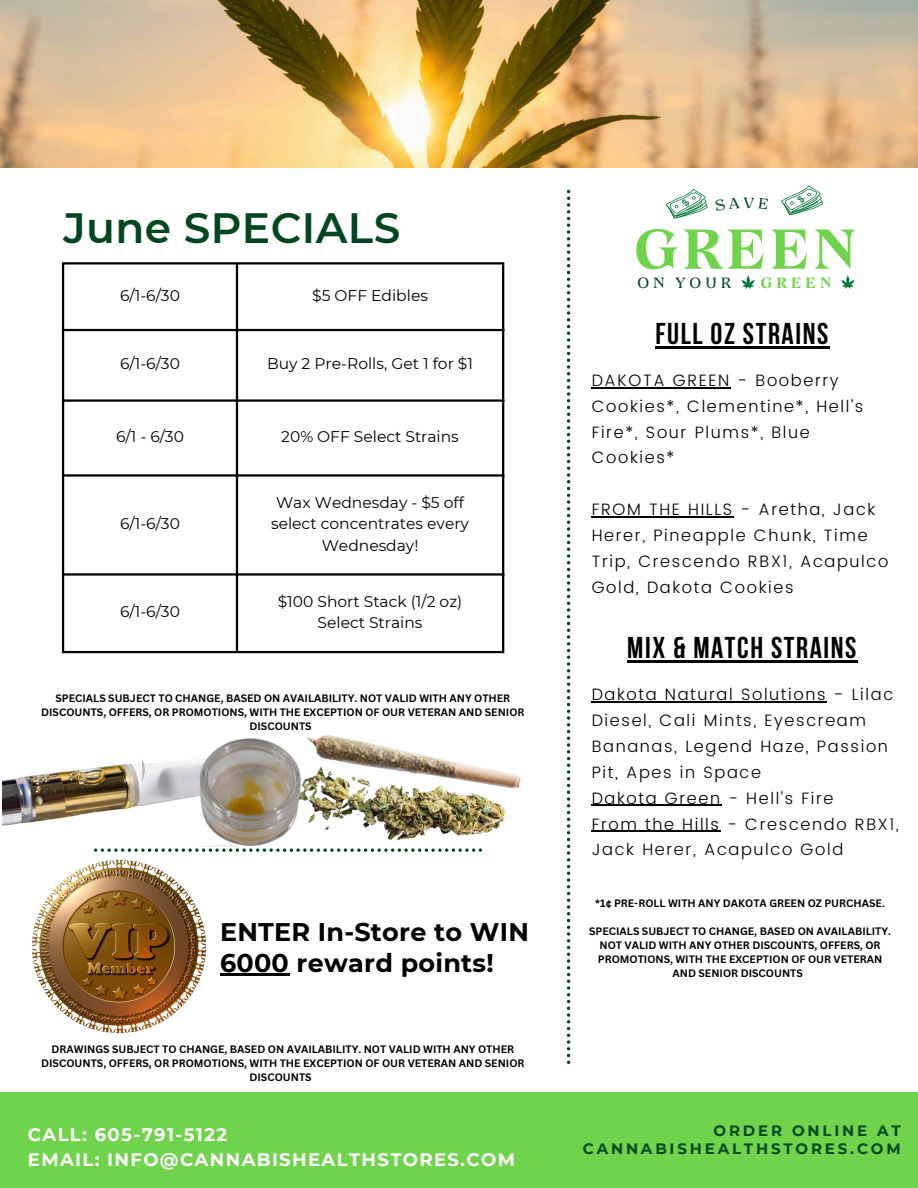
<style>
.page{position:relative;width:918px;height:1188px;background:#fff}
.page>*{position:absolute;margin:0;border:0;box-sizing:border-box;transform-origin:0 0}
.t1{font:55.95px "Grand Cru Bold S";letter-spacing:.03em;color:#6fd34b}
.t2{font:600 42.3px "Montserrat";letter-spacing:.01em;color:#00471f}
.t3{font:700 30px "Bebas Neue";letter-spacing:.055em;color:#000}
.t4{font:700 25.5px/30.3px "Montserrat";letter-spacing:.01em;color:#000}
.t5{font:700 18px/24.8px "Montserrat";letter-spacing:.075em;color:#fff}
.t6{font:300 16.5px/25.8px "Poppins";letter-spacing:.1em;color:#000}
.t7{font:15.45px/21.3px "Montserrat";color:#000;text-align:center}
.t8{font:700 15px "Montserrat";letter-spacing:.19em;color:#00471f}
.t9{font:14.85px "Grand Cru Regular S";letter-spacing:.23em;color:#00471f}
.t10{font:14.85px "Grand Cru Bold S";letter-spacing:.23em;color:#6fd34b}
.t11{font:700 10.5px/14px "Canva Sans";color:#000;text-align:center}
</style>
<div class="page">
<img style="left:0;top:0;width:918px;height:168px">
<svg style="left:567px;top:190px;width:3px;height:874px"></svg>
<div style="left:0;top:1092px;width:918px;height:96px;background:#6fd34b"></div>
<svg style="left:841px;top:275px;width:14px;height:14px"></svg>
<svg style="left:781px;top:185px;width:42px;height:30px"></svg>
<svg style="left:666px;top:189px;width:42px;height:30px"></svg>
<svg style="left:741px;top:275px;width:14px;height:14px"></svg>
<hr style="left:62px;top:265px;width:2px;height:386px;background:#000">
<hr style="left:236px;top:265px;width:2px;height:386px;background:#000">
<hr style="left:502px;top:265px;width:2px;height:386px;background:#000">
<hr style="left:62px;top:262px;width:442px;height:3px;background:#000">
<hr style="left:62px;top:329px;width:442px;height:2px;background:#000">
<hr style="left:62px;top:399px;width:442px;height:3px;background:#000">
<hr style="left:62px;top:474px;width:442px;height:3px;background:#000">
<hr style="left:62px;top:573px;width:442px;height:3px;background:#000">
<hr style="left:62px;top:651px;width:442px;height:2px;background:#000">
<svg style="left:94px;top:848px;width:388px;height:4px"></svg>
<img style="left:328px;top:735px;width:193px;height:105px">
<img style="left:2px;top:759px;width:141px;height:67px">
<img style="left:143px;top:735px;width:185px;height:117px">
<hr style="left:592px;top:387px;width:139px;height:1px;background:#000">
<hr style="left:592px;top:516px;width:142px;height:1px;background:#000">
<hr style="left:627px;top:660px;width:231px;height:3px;background:#000">
<hr style="left:592px;top:701px;width:235px;height:1px;background:#000">
<hr style="left:592px;top:805px;width:130px;height:1px;background:#000">
<hr style="left:592px;top:831px;width:129px;height:1px;background:#000">
<img style="left:32px;top:860px;width:174px;height:174px">
<hr style="left:220px;top:974px;width:69px;height:2px;background:#000">
<hr style="left:655px;top:346px;width:175px;height:3px;background:#000">
<p class="t2" style="left:64px;top:202px;width:338px">June SPECIALS</p>
<p class="t7" style="left:120px;top:284px;width:61px">6/1-6/30</p>
<p class="t7" style="left:312px;top:284px;width:117px">$5 OFF Edibles</p>
<p class="t7" style="left:120px;top:353px;width:61px">6/1-6/30</p>
<p class="t7" style="left:267px;top:353px;width:208px">Buy 2 Pre-Rolls, Get 1 for $1</p>
<p class="t7" style="left:116px;top:426px;width:69px">6/1 - 6/30</p>
<p class="t7" style="left:281px;top:426px;width:179px">20% OFF Select Strains</p>
<p class="t7" style="left:120px;top:513px;width:61px">6/1-6/30</p>
<p class="t7" style="left:271px;top:492px;width:199px">Wax Wednesday - $5 off select concentrates every<br>Wednesday!</p>
<p class="t7" style="left:120px;top:601px;width:61px">6/1-6/30</p>
<p class="t7" style="left:278px;top:591px;width:186px">$100 Short Stack (1/2 oz)<br>Select Strains</p>
<p class="t11" style="left:41px;top:691px;width:485px">SPECIALS SUBJECT TO CHANGE, BASED ON AVAILABILITY. NOT VALID WITH ANY OTHER<br>DISCOUNTS, OFFERS, OR PROMOTIONS, WITH THE EXCEPTION OF OUR VETERAN AND SENIOR<br>DISCOUNTS</p>
<h3 class="t4" style="left:220px;top:917px;width:310px">ENTER In-Store to WIN<br>6000 reward points!</h3>
<h5 class="t11" style="left:41px;top:1042px;width:485px">DRAWINGS SUBJECT TO CHANGE, BASED ON AVAILABILITY. NOT VALID WITH ANY OTHER<br>DISCOUNTS, OFFERS, OR PROMOTIONS, WITH THE EXCEPTION OF OUR VETERAN AND SENIOR<br>DISCOUNTS</h5>
<h2 class="t1" style="left:633px;top:213px;width:226px">GREEN</h2>
<h3 class="t9" style="left:637px;top:274px;width:96px">ON YOUR</h3>
<h3 class="t10" style="left:761px;top:273px;width:73px">GREEN</h3>
<h3 class="t3" style="left:655px;top:322px;width:174px">FULL OZ STRAINS</h3>
<h6 class="t6" style="left:592px;top:367px;width:273px">DAKOTA GREEN - Booberry<br>Cookies*, Clementine*, Hell’s<br>Fire*, Sour Plums*, Blue<br>Cookies*</h6>
<h6 class="t6" style="left:592px;top:497px;width:298px">FROM THE HILLS - Aretha, Jack<br>Herer, Pineapple Chunk, Time<br>Trip, Crescendo RBX1, Acapulco<br>Gold, Dakota Cookies</h6>
<h3 class="t3" style="left:627px;top:636px;width:231px">MIX &amp; MATCH STRAINS</h3>
<h6 class="t6" style="left:592px;top:682px;width:309px">Dakota Natural Solutions - Lilac<br>Diesel, Cali Mints, Eyescream<br>Bananas, Legend Haze, Passion<br>Pit, Apes in Space<br>Dakota Green - Hell’s Fire<br>From the Hills - Crescendo RBX1,<br>Jack Herer, Acapulco Gold</h6>
<p class="t11" style="left:595px;top:896px;width:291px">*1¢ PRE-ROLL WITH ANY DAKOTA GREEN OZ PURCHASE.</p>
<p class="t11" style="left:589px;top:924px;width:303px">SPECIALS SUBJECT TO CHANGE, BASED ON AVAILABILITY.<br>NOT VALID WITH ANY OTHER DISCOUNTS, OFFERS, OR PROMOTIONS, WITH THE EXCEPTION OF OUR VETERAN AND SENIOR DISCOUNTS</p>
<h1 class="t5" style="left:28px;top:1122px;width:489px">CALL: 605-791-5122<br>EMAIL: INFO@CANNABISHEALTHSTORES.COM</h1>
<h3 class="t8" style="left:714px;top:1122px;width:189px">ORDER ONLINE AT</h3>
<p class="t8" style="left:583px;top:1139px;width:319px">CANNABISHEALTHSTORES.COM</p>
</div>
